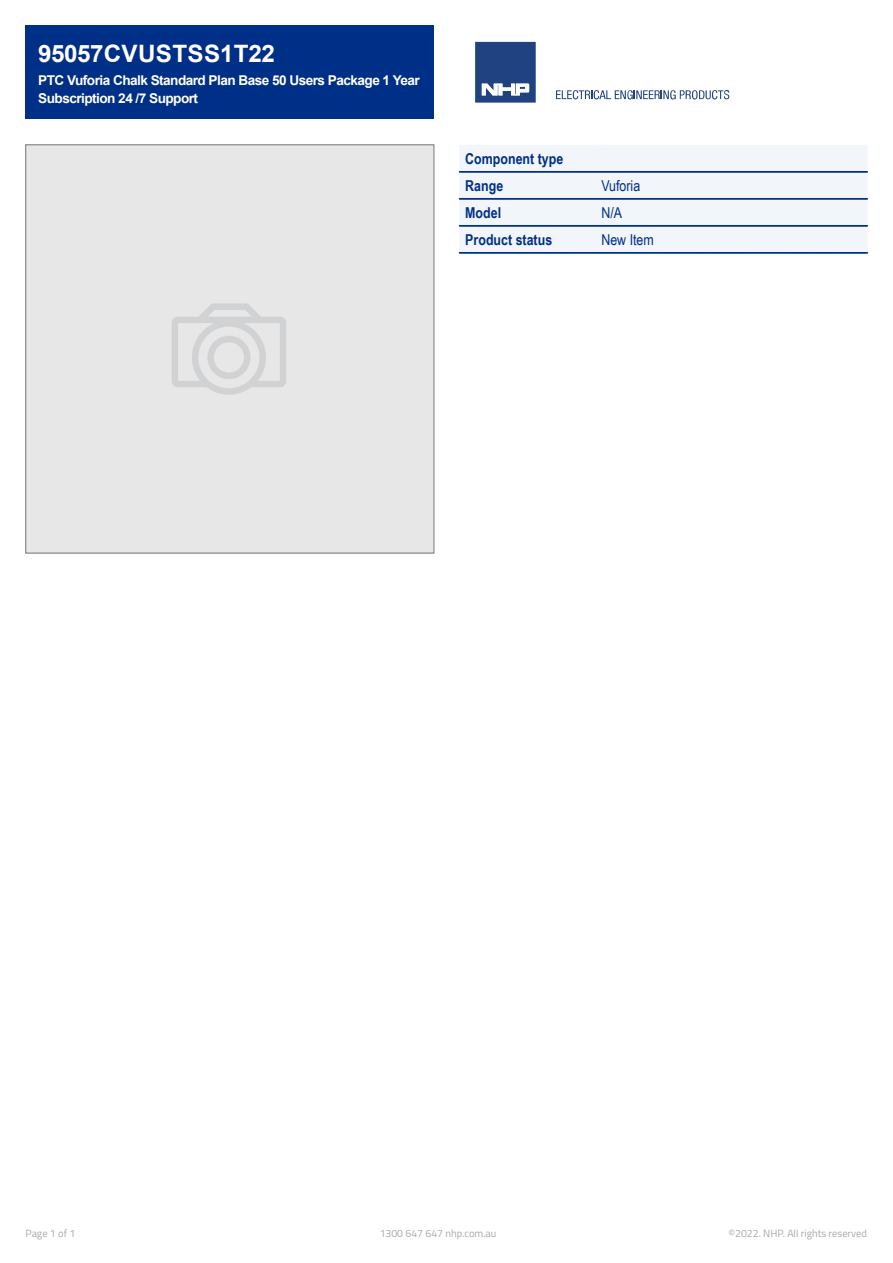
<style>
.page{position:relative;width:893px;height:1263px;background:#fff}
.page>*{position:absolute;margin:0;border:0;box-sizing:border-box;transform-origin:0 0}
.Item_Number{font:700 24px "Arial";color:#fff}
.t1{font:700 15px/27px "Arial Narrow";color:#002f87}
.t2{font:15px "Arial Narrow";color:#002f87}
.Display_Name{font:700 13.5px/18px "Arial";letter-spacing:-.04em;color:#fff}
.t3{font:10.5px "Titillium";color:#a7a9ac}
</style>
<div class="page">
<div style="left:26px;top:26px;width:408px;height:93px;background:#002f87"></div>
<svg style="left:475px;top:42px;width:61px;height:61px;background:#3b598f"></svg>
<svg style="left:556px;top:90px;width:173px;height:9px"></svg>
<svg style="left:459px;top:145px;width:409px;height:109px"></svg>
<p class="Item_Number" style="left:38px;top:37px;width:238px">95057CVUSTSS1T22</p>
<p class="Display_Name" style="left:38px;top:71px;width:383px">PTC Vuforia Chalk Standard Plan Base 50 Users Package 1 Year<br>Subscription 24 /7 Support</p>
<p class="t1" style="left:465px;top:144px;width:99px">Component type<br>Range</p>
<p class="t2" style="left:601px;top:174px;width:40px">Vuforia</p>
<p class="t1" style="left:465px;top:198px;width:37px">Model</p>
<p class="t2" style="left:601px;top:201px;width:22px">N/A</p>
<p class="t1" style="left:465px;top:225px;width:88px">Product status</p>
<p class="t2" style="left:601px;top:228px;width:54px">New Item</p>
<p class="t3" style="left:26px;top:1226px;width:51px">Page 1 of 1</p>
<p class="t3" style="left:380px;top:1226px;width:118px">1300 647 647 nhp.com.au</p>
<p class="t3" style="left:728px;top:1226px;width:140px">©2022. NHP. All rights reserved</p>
</div>
